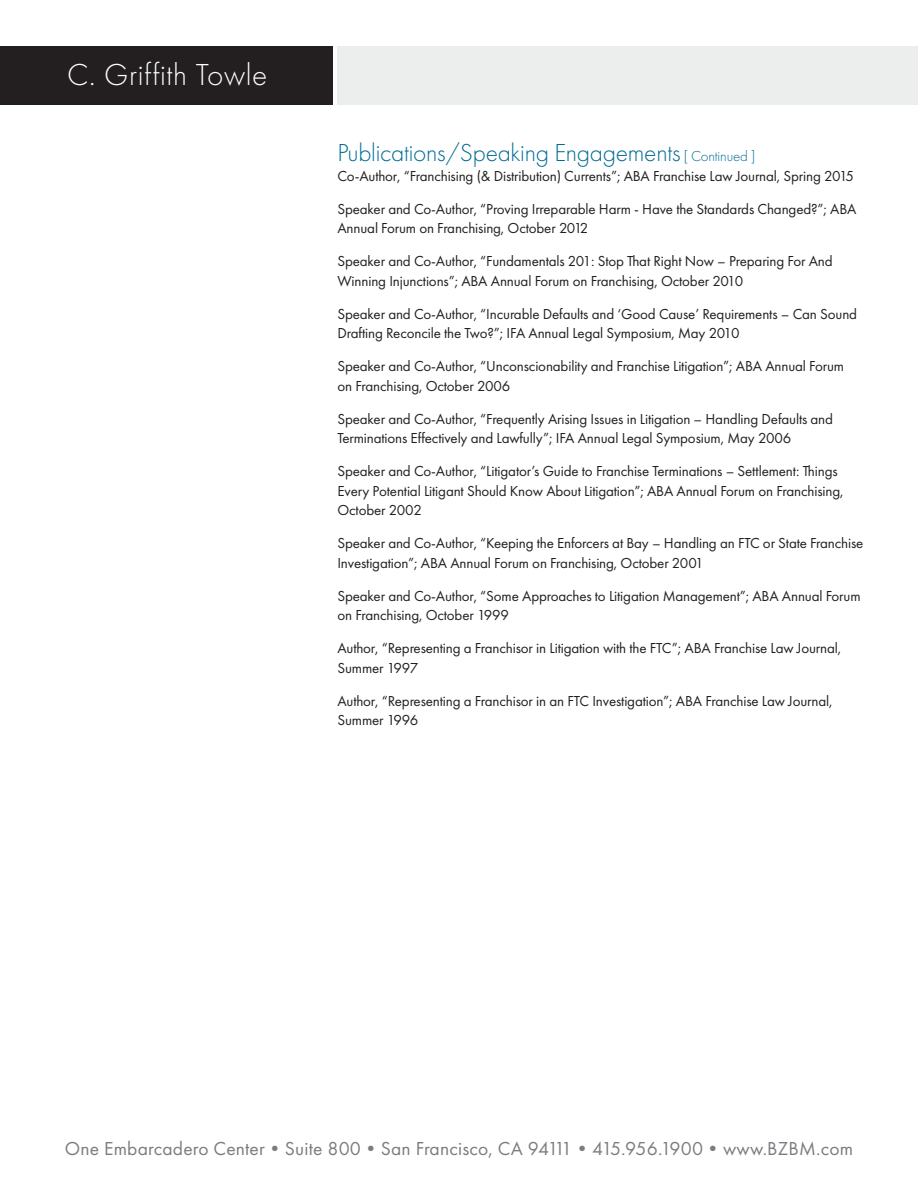
<style>
.page{position:relative;width:918px;height:1188px;background:#fff}
.page>*{position:absolute;margin:0;border:0;box-sizing:border-box;transform-origin:0 0}
.t1{font:300 31.5px "Futura PT";letter-spacing:.02em;color:#fff}
.t2{font:300 25.5px "Futura PT";letter-spacing:-.01em;color:#006c95}
.t3{font:19.5px "Futura PT";letter-spacing:.01em;color:#7b7c81}
.t4{font:15px/19.5px "Futura PT";letter-spacing:-.01em;color:#231f20}
.s1{font-size:15px}
</style>
<div class="page">
<div style="left:0;top:46px;width:333px;height:58px;background:#231f20"></div>
<div style="left:338px;top:46px;width:580px;height:58px;background:#eceded"></div>
<p class="t1" style="left:67px;top:56px;width:202px">C. Griffith Towle</p>
<p class="t2" style="left:337px;top:138px;width:419px">Publications/Speaking Engagements <span class="s1">[ Continued ]</span></p>
<p class="t4" style="left:337px;top:166px;width:518px">Co-Author, “Franchising (&amp; Distribution) Currents”; ABA Franchise Law Journal, Spring 2015</p>
<p class="t4" style="left:337px;top:199px;width:521px">Speaker and Co-Author, “Proving Irreparable Harm - Have the Standards Changed?”; ABA<br>Annual Forum on Franchising, October 2012</p>
<p class="t4" style="left:337px;top:252px;width:497px">Speaker and Co-Author, “Fundamentals 201: Stop That Right Now – Preparing For And<br>Winning Injunctions”; ABA Annual Forum on Franchising, October 2010</p>
<p class="t4" style="left:337px;top:304px;width:521px">Speaker and Co-Author, “Incurable Defaults and ‘Good Cause’ Requirements – Can Sound<br>Drafting Reconcile the Two?”; IFA Annual Legal Symposium, May 2010</p>
<p class="t4" style="left:337px;top:357px;width:508px">Speaker and Co-Author, “Unconscionability and Franchise Litigation”; ABA Annual Forum on Franchising, October 2006</p>
<p class="t4" style="left:337px;top:409px;width:497px">Speaker and Co-Author, “Frequently Arising Issues in Litigation – Handling Defaults and<br>Terminations Effectively and Lawfully”; IFA Annual Legal Symposium, May 2006</p>
<p class="t4" style="left:337px;top:462px;width:508px">Speaker and Co-Author, “Litigator’s Guide to Franchise Terminations – Settlement: Things<br>Every Potential Litigant Should Know About Litigation”; ABA Annual Forum on Franchising,<br>October 2002</p>
<p class="t4" style="left:337px;top:534px;width:528px">Speaker and Co-Author, “Keeping the Enforcers at Bay – Handling an FTC or State Franchise<br>Investigation”; ABA Annual Forum on Franchising, October 2001</p>
<p class="t4" style="left:337px;top:586px;width:525px">Speaker and Co-Author, “Some Approaches to Litigation Management”; ABA Annual Forum on Franchising, October 1999</p>
<p class="t4" style="left:337px;top:639px;width:505px">Author, “Representing a Franchisor in Litigation with the FTC”; ABA Franchise Law Journal,<br>Summer 1997</p>
<p class="t4" style="left:337px;top:691px;width:497px">Author, “Representing a Franchisor in an FTC Investigation”; ABA Franchise Law Journal,<br>Summer 1996</p>
<p class="t3" style="left:65px;top:1137px;width:790px">One Embarcadero Center•Suite 800•San Francisco, CA 94111•415.956.1900•www.BZBM.com</p>
</div>
